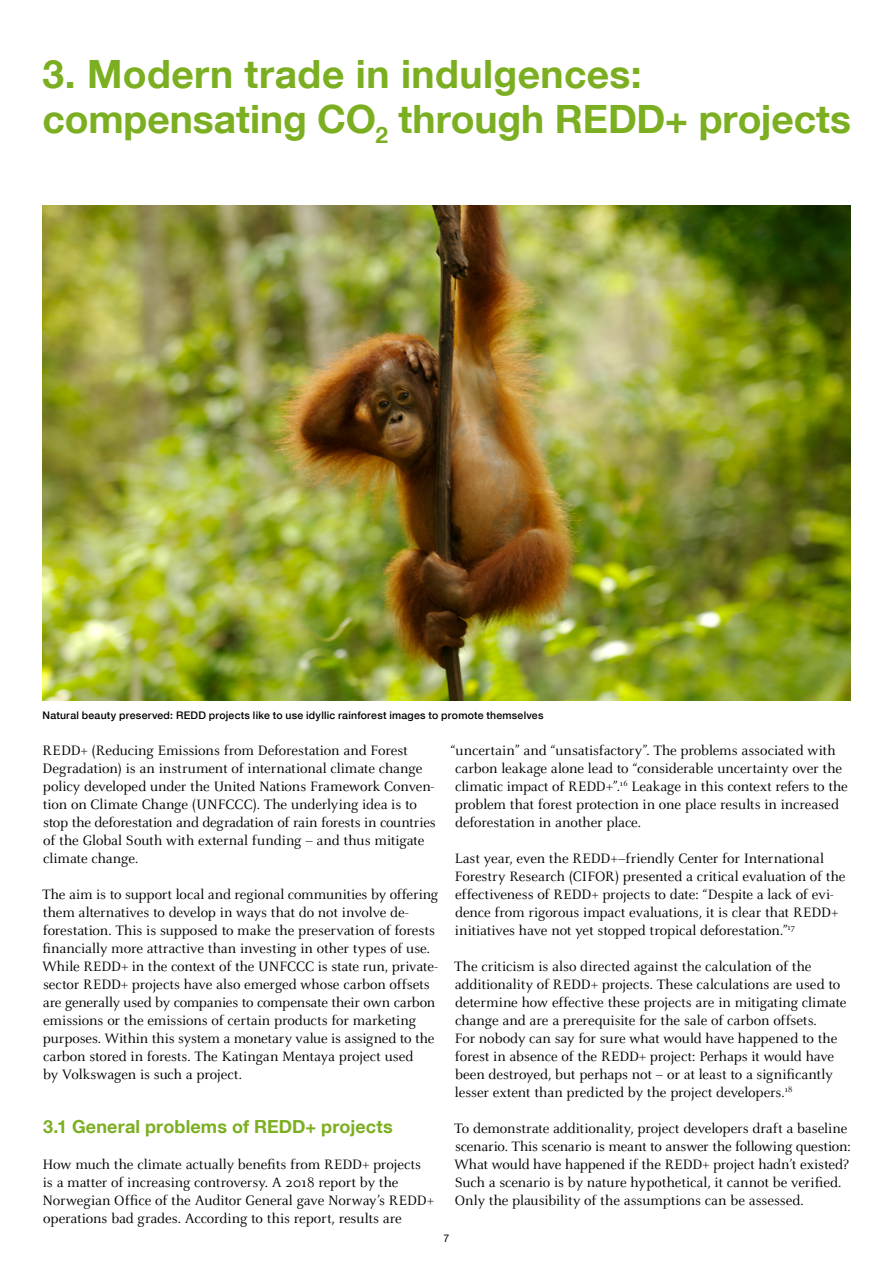
<style>
.page{position:relative;width:893px;height:1263px;background:#fff}
.page>*{position:absolute;margin:0;border:0;box-sizing:border-box;transform-origin:0 0}
.head_01{font:700 39px "Helvetica Neue LT Com";color:#7baf21}
.Fließtext{font:700 18px "Helvetica Neue LT Com";letter-spacing:.01em;color:#7baf21}
.Fließtext-2{font:15px/18px "Celeste";letter-spacing:-.01em;color:#000}
.table_copytext_bold{font:500 10.5px "Helvetica Neue LT Com";letter-spacing:.02em;color:#000}
.Fließtext-3{font:10.5px "Helvetica Neue LT Com";color:#000}
</style>
<div class="page">
<img style="left:43px;top:205px;width:807px;height:495px">
<p class="head_01" style="left:43px;top:50px;width:600px">3. Modern trade in indulgences:</p>
<p class="head_01" style="left:43px;top:95px;width:810px">compensating CO<sub>2</sub> through REDD+ projects</p>
<p class="table_copytext_bold" style="left:43px;top:708px;width:502px">Natural beauty preserved: REDD projects like to use idyllic rainforest images to promote themselves</p>
<p class="Fließtext-2" style="left:43px;top:741px;width:367px">REDD+ (Reducing Emissions from Deforestation and Forest</p>
<p class="Fließtext-2" style="left:43px;top:759px;width:395px">Degradation) is an instrument of international climate change policy developed under the United Nations Framework Conven&shy;tion on Climate Change (UNFCCC). The underlying idea is to stop the deforestation and degradation of rain forests in countries of the Global South with external funding – and thus mitigate climate change.</p>
<p class="Fließtext-2" style="left:42px;top:885px;width:398px">The aim is to support local and regional communities by offering them alternatives to develop in ways that do not involve de&shy;forestation. This is supposed to make the preservation of forests</p>
<p class="Fließtext-2" style="left:42px;top:939px;width:397px">financially more attractive than investing in other types of use.<br>While REDD+ in the context of the UNFCCC is state run, private&shy;sector REDD+ projects have also emerged whose carbon offsets are generally used by companies to compensate their own carbon emissions or the emissions of certain products for marketing purposes. Within this system a monetary value is assigned to the carbon stored in forests. The Katingan Mentaya project used</p>
<p class="Fließtext-2" style="left:43px;top:1065px;width:200px">by Volkswagen is such a project.</p>
<p class="Fließtext" style="left:43px;top:1115px;width:351px">3.1 General problems of REDD+ projects</p>
<p class="Fließtext-2" style="left:42px;top:1155px;width:380px">How much the climate actually benefits from REDD+ projects</p>
<p class="Fließtext-2" style="left:43px;top:1173px;width:357px">is a matter of increasing controversy. A 2018 report by the</p>
<p class="Fließtext-2" style="left:43px;top:1191px;width:393px">Norwegian Office of the Auditor General gave Norway’s REDD+ operations bad grades. According to this report, results are</p>
<p class="Fließtext-2" style="left:451px;top:741px;width:399px">“uncertain” and “unsatisfactory”. The problems associated with carbon leakage alone lead to “considerable uncertainty over the climatic impact of REDD+”.<sup>16</sup> Leakage in this context refers to the problem that forest protection in one place results in increased deforestation in another place.</p>
<p class="Fließtext-2" style="left:455px;top:849px;width:371px">Last year, even the REDD+–friendly Center for International</p>
<p class="Fließtext-2" style="left:455px;top:867px;width:392px">Forestry Research (CIFOR) presented a critical evaluation of the effectiveness of REDD+ projects to date: “Despite a lack of evi&shy;dence from rigorous impact evaluations, it is clear that REDD+ initiatives have not yet stopped tropical deforestation.”<sup>17</sup></p>
<p class="Fließtext-2" style="left:454px;top:957px;width:359px">The criticism is also directed against the calculation of the</p>
<p class="Fließtext-2" style="left:455px;top:975px;width:393px">additionality of REDD+ projects. These calculations are used to determine how effective these projects are in mitigating climate change and are a prerequisite for the sale of carbon offsets.</p>
<p class="Fließtext-2" style="left:455px;top:1029px;width:384px">For nobody can say for sure what would have happened to the forest in absence of the REDD+ project: Perhaps it would have been destroyed, but perhaps not – or at least to a significantly lesser extent than predicted by the project developers.<sup>18</sup></p>
<p class="Fließtext-2" style="left:454px;top:1119px;width:398px">To demonstrate additionality, project developers draft a baseline scenario. This scenario is meant to answer the following question:<br>What would have happened if the REDD+ project hadn’t existed?<br>Such a scenario is by nature hypothetical, it cannot be verified.<br>Only the plausibility of the assumptions can be assessed.</p>
<p class="Fließtext-3" style="left:444px;top:1231px;width:7px">7</p>
</div>
